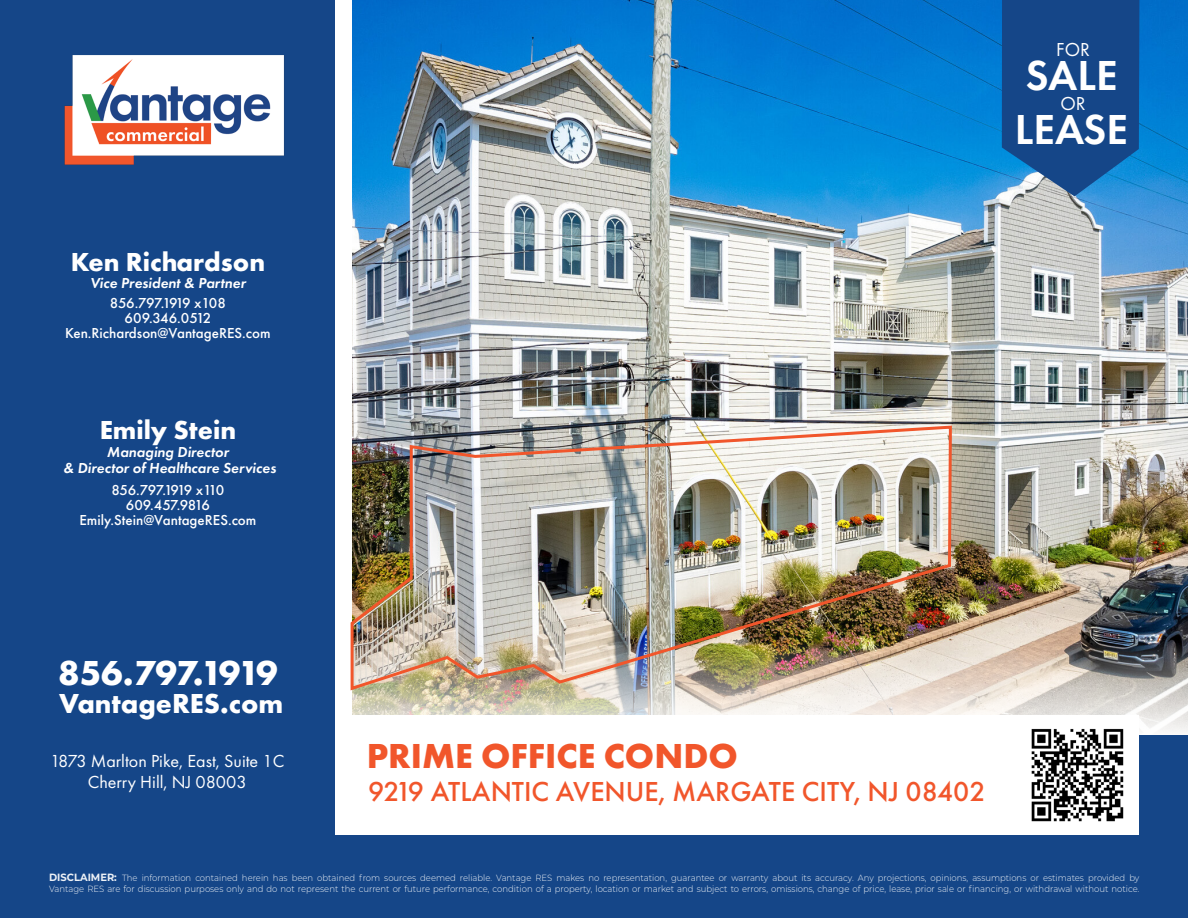
<style>
.page{position:relative;width:1188px;height:918px;background:#fff}
.page>*{position:absolute;margin:0;border:0;box-sizing:border-box;transform-origin:0 0}
.t1{font:600 43.5px/54px "Futura PT";color:#fff}
.t2{font:700 36px "Futura PT";color:#f1562b}
.t3{font:700 36px "Futura PT";letter-spacing:-.035em;color:#fff}
.t4{font:500 28.5px "Futura PT";color:#f1562b}
.t5{font:700 28.5px "Futura PT";color:#fff}
.t6{font:700 27px "Futura PT";color:#fff}
.t7{font:19.5px "Futura PT";color:#fff}
.t8{font:18px/21.6px "Futura PT";color:#fff;text-align:center}
.t9{font:500 15px/15px "Futura PT";color:#fff;text-align:center}
.t10{font:italic 600 15px/16.5px "Futura PT";color:#fff;text-align:center}
.t11{font:300 9px/10.8px "Montserrat";color:#edf1f6;scale:.94 1}
.s1{font-weight:700;font-size:10.5px}
</style>
<div class="page">
<img style="left:352px;top:0;width:836px;height:732px">
<img style="left:350px;top:424px;width:603px;height:268px">
<div style="left:327px;top:735px;width:861px;height:183px;background:#154688"></div>
<div style="left:316px;top:715px;width:823px;height:119px;background:#fff"></div>
<div style="left:0;top:0;width:335px;height:918px;background:#154688"></div>
<img style="left:64px;top:55px;width:220px;height:110px">
<svg style="left:1000px;top:0;width:141px;height:198px;background:#1c5393"></svg>
<img style="left:1031px;top:728px;width:93px;height:94px">
<h3 class="t7" style="left:1056px;top:38px;width:35px">FOR</h3>
<h3 class="t6" style="left:71px;top:245px;width:196px">Ken Richardson</h3>
<h3 class="t10" style="left:90px;top:274px;width:157px">Vice President &amp; Partner</h3>
<h3 class="t9" style="left:65px;top:296px;width:207px">856.797.1919 x108<br>609.346.0512<br>Ken.Richardson@VantageRES.com</h3>
<h3 class="t6" style="left:100px;top:412px;width:138px">Emily Stein</h3>
<h3 class="t10" style="left:63px;top:443px;width:214px">Managing Director<br>&amp; Director of Healthcare Services</h3>
<h3 class="t9" style="left:79px;top:482px;width:179px">856.797.1919 x110<br>609.457.9816<br>Emily.Stein@VantageRES.com</h3>
<h2 class="t3" style="left:58px;top:650px;width:221px">856.797.1919</h2>
<h3 class="t5" style="left:59px;top:686px;width:226px">VantageRES.com</h3>
<h3 class="t8" style="left:50px;top:750px;width:236px">1873 Marlton Pike, East, Suite 1C<br>Cherry Hill, NJ 08003</h3>
<h1 class="t1" style="left:1015px;top:48px;width:115px">SALE<br>LEASE</h1>
<h3 class="t7" style="left:1060px;top:92px;width:27px">OR</h3>
<h2 class="t2" style="left:367px;top:733px;width:373px">PRIME OFFICE CONDO</h2>
<h3 class="t4" style="left:368px;top:775px;width:619px">9219 ATLANTIC AVENUE, MARGATE CITY, NJ 08402</h3>
<p class="t11" style="left:49px;top:872px;width:1161px"><span class="s1">DISCLAIMER:</span> The information contained herein has been obtained from sources deemed reliable. Vantage RES makes no representation, guarantee or warranty about its accuracy. Any projections, opinions, assumptions or estimates provided by<br>Vantage RES are for discussion purposes only and do not represent the current or future performance, condition of a property, location or market and subject to errors, omissions, change of price, lease, prior sale or financing, or withdrawal without notice.</p>
</div>
